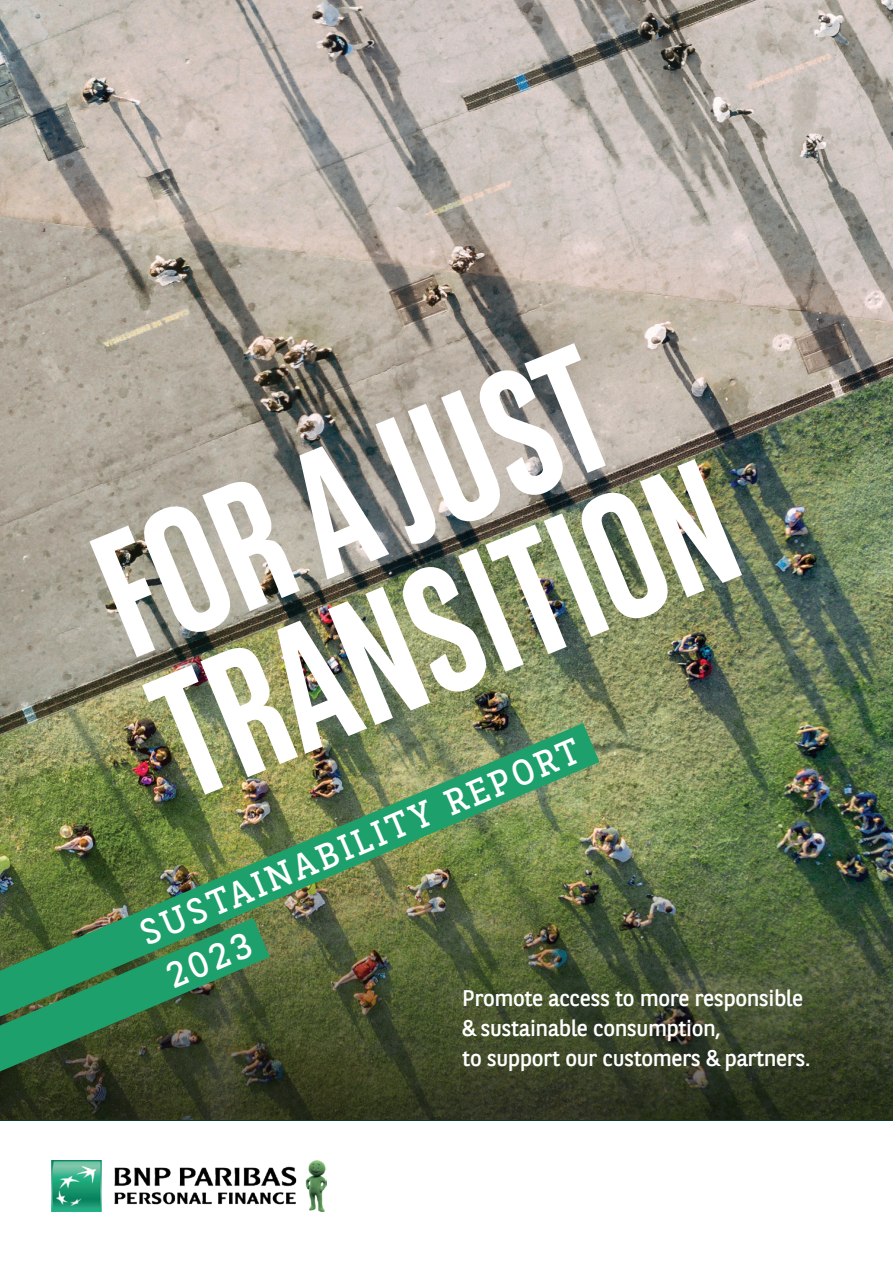
<style>
.page{position:relative;width:893px;height:1263px;background:#fff}
.page>*{position:absolute;margin:0;border:0;box-sizing:border-box;transform-origin:0 0}
.t1{font:700 178.95px/152.9px "BNPP Sans Condensed";color:#fff}
.t2{font:36px/50.2px "BNPP Slab Serif";color:#fff}
.t3{font:22.5px/30px "BNPP Sans";letter-spacing:-.02em;color:#fff}
</style>
<div class="page">
<img style="left:0;top:0;width:893px;height:827px">
<svg style="left:0;top:827px;width:893px;height:293px;background:#3f4a2e"></svg>
<img style="left:51px;top:1160px;width:275px;height:51px">
<img style="left:0;top:723px;width:600px;height:293px">
<svg style="left:0;top:918px;width:270px;height:153px;background:#31764b"></svg>
<p class="t1" style="left:75px;top:524px;width:609px;rotate:-22deg">FOR A JUST<br>TRANSITION</p>
<h1 class="t2" style="left:132px;top:909px;width:476px;rotate:-23deg">SUSTAINABILITY REPORT<br>2023</h1>
<p class="t3" style="left:462px;top:982px;width:350px">Promote access to more responsible &amp; sustainable consumption,<br>to support our customers &amp; partners.</p>
</div>
